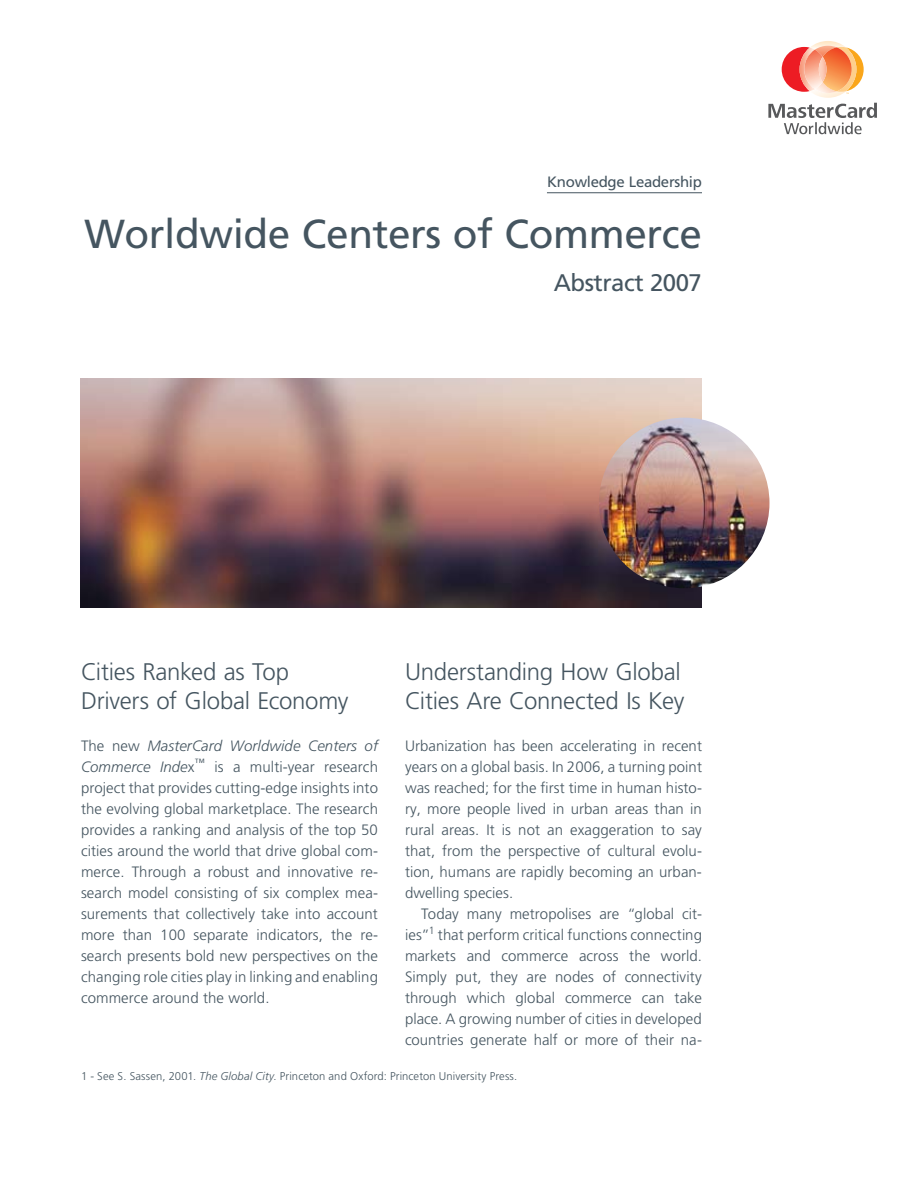
<style>
.page{position:relative;width:918px;height:1188px;background:#fff}
.page>*{position:absolute;margin:0;border:0;box-sizing:border-box;transform-origin:0 0}
.t1{font:40.5px "Frutiger";letter-spacing:-.01em;color:#455560}
.t2{font:300 24px/28.5px "Frutiger";letter-spacing:-.01em;color:#455560}
.t3{font:24px "Frutiger";letter-spacing:-.02em;color:#455560}
.t4{font:300 15px/21px "Frutiger";letter-spacing:.005em;color:#455560;text-align:justify}
.t5{font:15px "Frutiger";letter-spacing:-.02em;color:#455560}
.t6{font:300 11.25px "Frutiger";letter-spacing:.01em;color:#455560}
.s1{font-style:italic}
</style>
<div class="page">
<svg style="left:768px;top:41px;width:109px;height:93px"></svg>
<img style="left:81px;top:378px;width:621px;height:230px">
<hr style="left:547px;top:193px;width:155px;height:1px;background:#455560">
<img style="left:599px;top:418px;width:171px;height:170px;border-radius:50%">
<p class="t5" style="left:547px;top:173px;width:156px">Knowledge Leadership</p>
<h1 class="t1" style="left:84px;top:210px;width:619px">Worldwide Centers of Commerce</h1>
<h2 class="t3" style="left:554px;top:269px;width:150px">Abstract 2007</h2>
<h2 class="t2" style="left:81px;top:658px;width:269px">Cities Ranked as Top<br>Drivers of Global Economy</h2>
<p class="t4" style="left:81px;top:735px;width:299px">The new <span class="s1">MasterCard Worldwide Centers of Commerce Inde</span>x<sup>™</sup> is a multi-year research project that provides cutting-edge insights into the evolving global marketplace. The research provides a ranking and analysis of the top 50 cities around the world that drive global com&shy;merce. Through a robust and innovative re&shy;search model consisting of six complex mea&shy;surements that collectively take into account more than 100 separate indicators, the re&shy;search presents bold new perspectives on the changing role cities play in linking and enabling commerce around the world.</p>
<h2 class="t2" style="left:405px;top:658px;width:281px">Understanding How Global<br>Cities Are Connected Is Key</h2>
<p class="t4" style="left:405px;top:735px;width:299px">Urbanization has been accelerating in recent years on a global basis. In 2006, a turning point was reached; for the first time in human histo&shy;ry, more people lived in urban areas than in rural areas. It is not an exaggeration to say that, from the perspective of cultural evolu&shy;tion, humans are rapidly becoming an urban&shy;dwelling species.</p>
<p class="t4" style="left:405px;top:903px;width:299px;text-indent:16px">Today many metropolises are “global cit&shy;ies”<sup>1</sup> that perform critical functions connecting markets and commerce across the world.<br>Simply put, they are nodes of connectivity through which global commerce can take place. A growing number of cities in developed countries generate half or more of their na-</p>
<p class="t6" style="left:81px;top:1070px;width:438px">1 - See S. Sassen, 2001. <span class="s1">The Global City</span>. Princeton and Oxford: Princeton University Press.</p>
</div>
